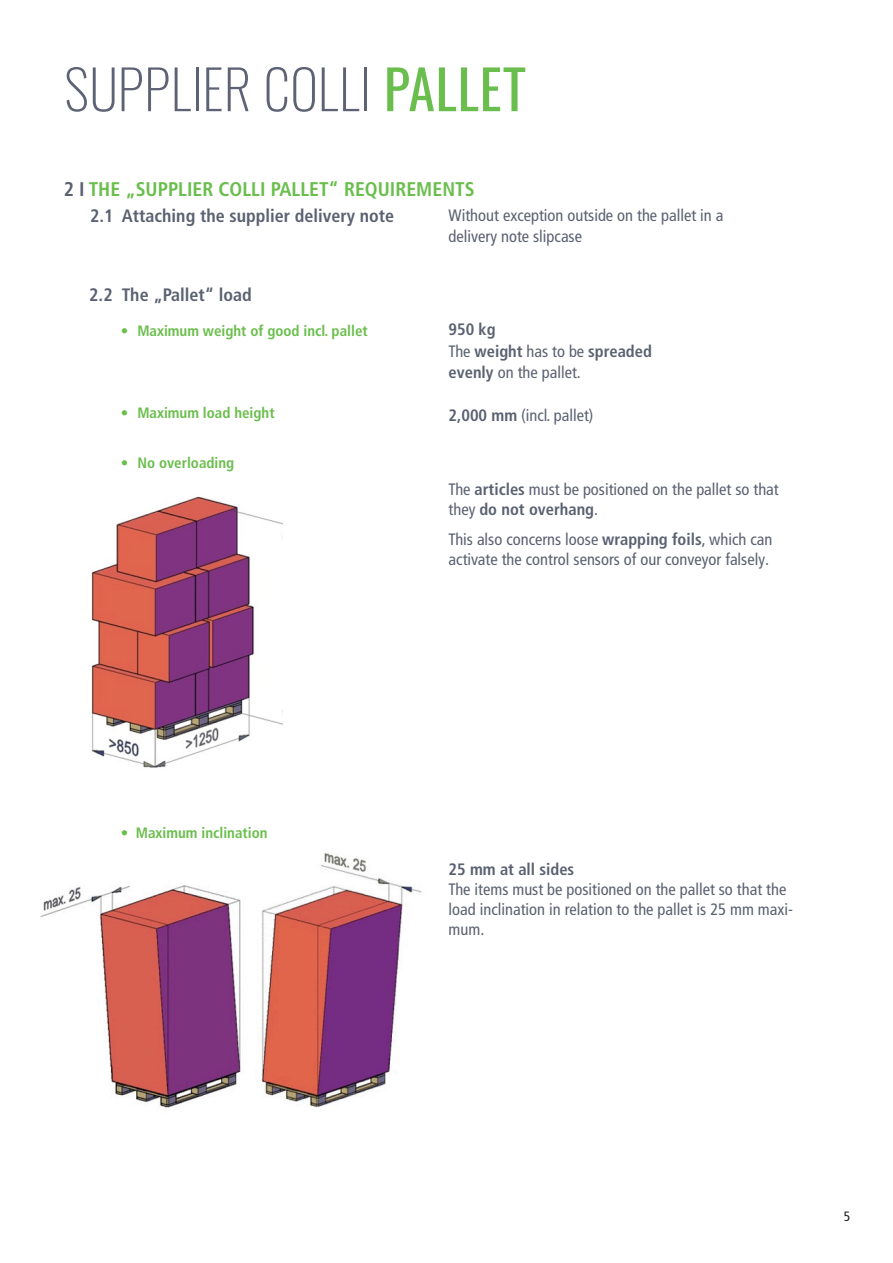
<style>
.page{position:relative;width:893px;height:1263px;background:#fff}
.page>*{position:absolute;margin:0;border:0;box-sizing:border-box;transform-origin:0 0}
.t1{font:200 54px "Oswald";letter-spacing:.005em;color:#5e6275}
.t2{font:700 condensed 19.8px "Frutiger LT Pro";color:#6abe4d}
.t3{font:700 condensed 18px "Frutiger LT Pro";color:#5a6171}
.t4{font:condensed 16.5px/19.8px "Frutiger LT Pro";color:#5a6171}
.t5{font:700 condensed 16.5px/21.5px "Frutiger LT Pro";color:#5a6171}
.t6{font:700 condensed 15px "Frutiger LT Pro";color:#6abe4d}
.t7{font:condensed 13.5px "Frutiger LT Pro";color:#231f20}
.s1{font-weight:400;color:#6abe4d}
.s2{color:#5a6171}
.s3{font-weight:400}
.s4{font-weight:700}
</style>
<div class="page">
<img style="left:91px;top:496px;width:192px;height:272px">
<img style="left:40px;top:853px;width:382px;height:255px">
<h1 class="t1" style="left:64px;top:41px;width:462px">SUPPLIER COLLI <span class="s1">PALLET</span></h1>
<p class="t2" style="left:64px;top:177px;width:412px"><span class="s2">2 I</span> THE „SUPPLIER COLLI PALLET“ REQUIREMENTS</p>
<p class="t3" style="left:90px;top:205px;width:305px">2.1 Attaching the supplier delivery note</p>
<p class="t4" style="left:449px;top:204px;width:276px;line-height:21.5px">Without exception outside on the pallet in a delivery note slipcase</p>
<p class="t3" style="left:89px;top:284px;width:164px">2.2 The „Pallet“ load</p>
<p class="t6" style="left:121px;top:321px;width:248px">• Maximum weight of good incl. pallet</p>
<p class="t6" style="left:121px;top:404px;width:155px">• Maximum load height</p>
<p class="t6" style="left:121px;top:453px;width:115px">• No overloading</p>
<p class="t5" style="left:449px;top:319px;width:205px">950 kg<br><span class="s3">The</span> weight <span class="s3">has to be</span> spreaded evenly <span class="s3">on the pallet.</span></p>
<p class="t4" style="left:449px;top:406px;width:146px"><span class="s4">2,000 mm</span> (incl. pallet)</p>
<p class="t4" style="left:449px;top:480px;width:332px">The <span class="s4">articles</span> must be positioned on the pallet so that they <span class="s4">do not overhang</span>.</p>
<p class="t4" style="left:449px;top:529px;width:325px">This also concerns loose <span class="s4">wrapping foils</span>, which can activate the control sensors of our conveyor falsely.</p>
<p class="t6" style="left:121px;top:824px;width:148px">• Maximum inclination</p>
<p class="t5" style="left:449px;top:859px;width:127px">25 mm at all sides</p>
<p class="t4" style="left:449px;top:880px;width:346px">The items must be positioned on the pallet so that the load inclination in relation to the pallet is 25 mm maxi&shy;mum.</p>
<p class="t7" style="left:844px;top:1208px;width:8px">5</p>
</div>
